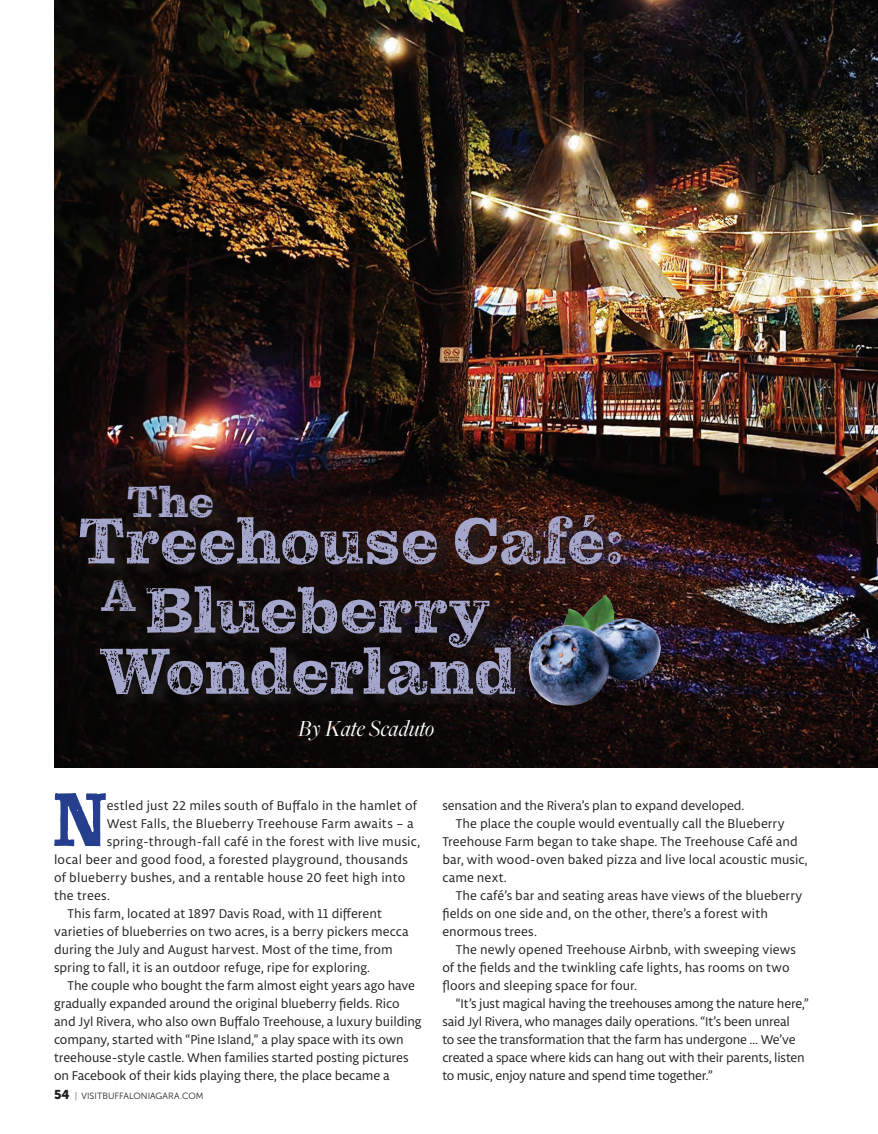
<style>
.page{position:relative;width:878px;height:1134px;background:#fff}
.page>*{position:absolute;margin:0;border:0;box-sizing:border-box;transform-origin:0 0}
.BodyCopy_Libertad10_11{font:77.4px "Pulpo Rust 100";color:#253f8e;scale:.85 1}
.BodyCopy_Libertad10_11-2{font:66.15px/61.2px "Pulpo Rust 75";letter-spacing:-.015em;color:#a5a6cc}
.BodyCopy_Libertad10_11-3{font:44.55px "Pulpo Rust 75";color:#a5a6cc}
.BodyCopy_Libertad10_11-4{font:italic 24px "Freight Big Pro";letter-spacing:-.01em;color:#fff}
.BodyCopy_Libertad10_11-5{font:13.5px/18px "Libertad";letter-spacing:.005em;color:#231f20}
.BodyCopy_Libertad10_11-6{font:13.5px/18px "Libertad";letter-spacing:-.015em;color:#231f20}
.t1{font:9px "Museo Sans 300";letter-spacing:.005em;color:#231f20}
.s1{font-family:"Museo Sans 900";font-size:12.75px}
.s2{font-family:"Museo Sans 100"}
</style>
<div class="page">
<hr style="left:877px;top:0;width:1px;height:1134px;background:#253f8e">
<img style="left:54px;top:0;width:824px;height:768px">
<img style="left:638px;top:592px;width:27px;height:114px">
<div style="left:83px;top:485px;width:555px;height:224px;background:#231f20;opacity:.75"></div>
<p class="BodyCopy_Libertad10_11-3" style="left:127px;top:476px;width:89px">The</p>
<p class="BodyCopy_Libertad10_11-2" style="left:79px;top:512px;width:547px">Treehouse Café:</p>
<p class="BodyCopy_Libertad10_11-2" style="left:101px;top:581px;width:417px"><sup>A</sup> Blueberry<br>Wonderland</p>
<p class="BodyCopy_Libertad10_11-4" style="left:298px;top:712px;width:138px">By Kate Scaduto</p>
<p class="BodyCopy_Libertad10_11" style="left:53px;top:774px;width:64px">N</p>
<p class="BodyCopy_Libertad10_11-5" style="left:107px;top:796px;width:312px">estled just 22 miles south of Buffalo in the hamlet of</p>
<p class="BodyCopy_Libertad10_11-5" style="left:107px;top:814px;width:308px">West Falls, the Blueberry Treehouse Farm awaits – a</p>
<p class="BodyCopy_Libertad10_11-5" style="left:107px;top:832px;width:315px">spring-through-fall café in the forest with live music,</p>
<p class="BodyCopy_Libertad10_11-5" style="left:54px;top:850px;width:355px">local beer and good food, a forested playground, thousands</p>
<p class="BodyCopy_Libertad10_11-5" style="left:54px;top:868px;width:353px">of blueberry bushes, and a rentable house 20 feet high into</p>
<p class="BodyCopy_Libertad10_11-5" style="left:54px;top:886px;width:58px">the trees.</p>
<p class="BodyCopy_Libertad10_11-5" style="left:54px;top:904px;width:356px;text-indent:14px">This farm, located at 1897 Davis Road, with 11 different varieties of blueberries on two acres, is a berry pickers mecca during the July and August harvest. Most of the time, from spring to fall, it is an outdoor refuge, ripe for exploring.</p>
<p class="BodyCopy_Libertad10_11-5" style="left:54px;top:976px;width:369px;text-indent:14px">The couple who bought the farm almost eight years ago have gradually expanded around the original blueberry fields. Rico and Jyl Rivera, who also own Buffalo Treehouse, a luxury building company, started with “Pine Island,” a play space with its own treehouse-style castle. When families started posting pictures on Facebook of their kids playing there, the place became a</p>
<p class="t1" style="left:54px;top:1091px;width:151px"><span class="s1">54</span> <span class="s2">|</span> VISITBUFFALONIAGARA.COM</p>
<p class="BodyCopy_Libertad10_11-5" style="left:442px;top:796px;width:303px">sensation and the Rivera’s plan to expand developed.</p>
<p class="BodyCopy_Libertad10_11-5" style="left:442px;top:814px;width:367px;text-indent:14px">The place the couple would eventually call the Blueberry Treehouse Farm began to take shape. The Treehouse Café and bar, with wood-oven baked pizza and live local acoustic music, came next.</p>
<p class="BodyCopy_Libertad10_11-5" style="left:442px;top:886px;width:361px;text-indent:14px">The café’s bar and seating areas have views of the blueberry fields on one side and, on the other, there’s a forest with enormous trees.</p>
<p class="BodyCopy_Libertad10_11-5" style="left:442px;top:940px;width:355px;text-indent:14px">The newly opened Treehouse Airbnb, with sweeping views of the fields and the twinkling cafe lights, has rooms on two floors and sleeping space for four.</p>
<p class="BodyCopy_Libertad10_11-6" style="left:442px;top:994px;width:368px;text-indent:14px">“It’s just magical having the treehouses among the nature here,” said Jyl Rivera, who manages daily operations. “It’s been unreal<br>to see the transformation that the farm has undergone … We’ve created a space where kids can hang out with their parents, listen to music, enjoy nature and spend time together.”</p>
</div>
